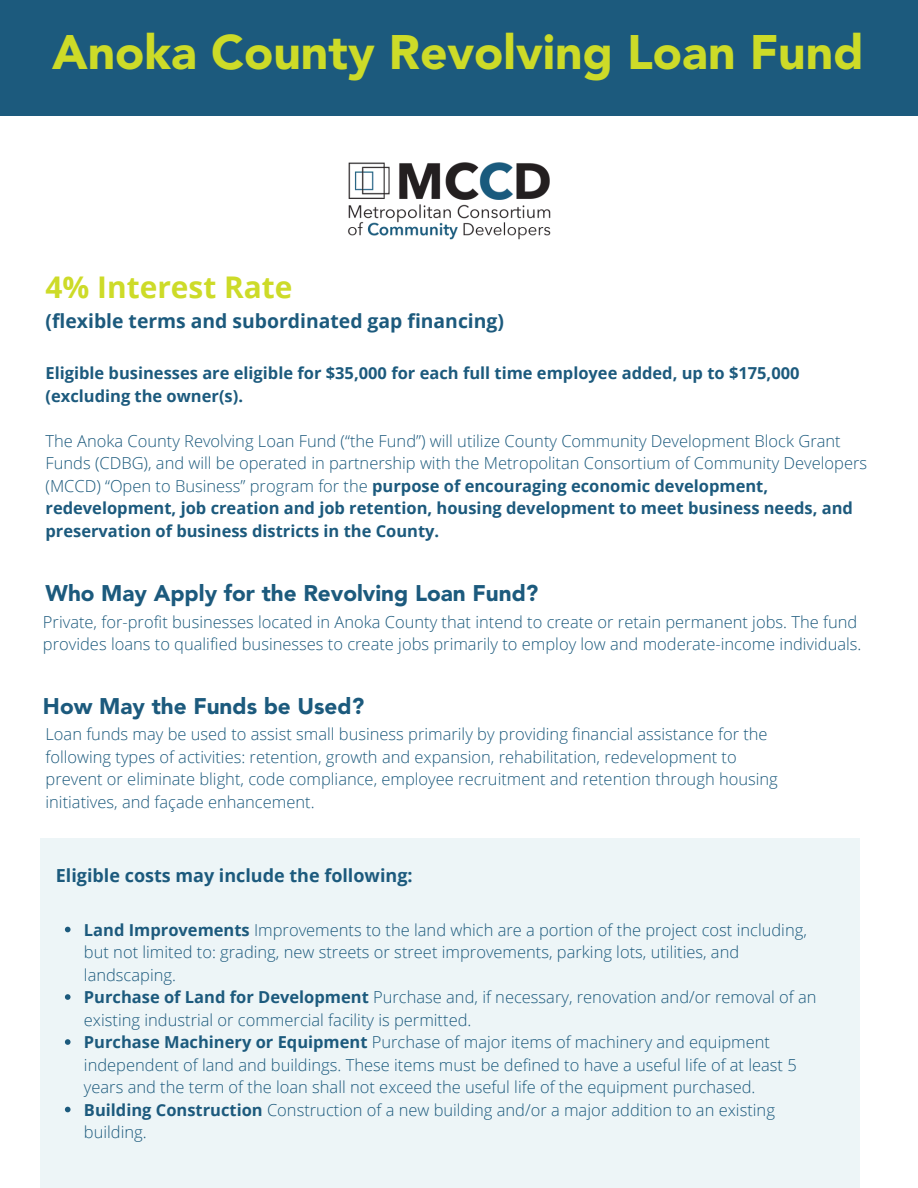
<style>
.page{position:relative;width:918px;height:1188px;background:#fff}
.page>*{position:absolute;margin:0;border:0;box-sizing:border-box;transform-origin:0 0}
.t1{font:900 48px "Avenir LT Std";color:#cddb28}
.t2{font:700 29.85px "Open Sans";color:#cddb28}
.t3{font:900 22.5px "Avenir LT Std";color:#1c5a7d}
.t4{font:700 19.35px "Open Sans";color:#1c5a7d}
.t5{font:700 18px "Open Sans";color:#1c5a7d}
.t6{font:300 16.5px/22.5px "Open Sans";color:#1c5a7d}
.t7{font:700 16.5px/22.5px "Open Sans";color:#1c5a7d}
.s1{font-weight:700}
</style>
<div class="page">
<div style="left:0;top:0;width:918px;height:115px;background:#1c5a7d"></div>
<img style="left:348px;top:162px;width:203px;height:78px">
<div style="left:40px;top:839px;width:819px;height:349px;background:#edf5f7"></div>
<svg style="left:65px;top:927px;width:6px;height:5px"></svg>
<svg style="left:65px;top:994px;width:6px;height:6px"></svg>
<svg style="left:65px;top:1039px;width:6px;height:6px"></svg>
<svg style="left:65px;top:1107px;width:6px;height:5px"></svg>
<p class="t1" style="left:52px;top:33px;width:813px">Anoka County Revolving Loan Fund</p>
<p class="t2" style="left:46px;top:267px;width:248px">4% Interest Rate</p>
<p class="t4" style="left:46px;top:307px;width:460px">(flexible terms and subordinated gap financing)</p>
<p class="t7" style="left:46px;top:362px;width:756px">Eligible businesses are eligible for $35,000 for each full time employee added, up to $175,000 (excluding the owner(s).</p>
<p class="t6" style="left:46px;top:429px;width:823px">The Anoka County Revolving Loan Fund (“the Fund”) will utilize County Community Development Block Grant Funds (CDBG), and will be operated in partnership with the Metropolitan Consortium of Community Developers (MCCD) “Open to Business” program for the <span class="s1">purpose of encouraging economic development, redevelopment, job creation and job retention, housing development to meet business needs, and preservation of business districts in the County.</span></p>
<p class="t3" style="left:46px;top:584px;width:494px">Who May Apply for the Revolving Loan Fund?</p>
<p class="t6" style="left:43px;top:610px;width:820px">Private, for-profit businesses located in Anoka County that intend to create or retain permanent jobs. The fund provides loans to qualified businesses to create jobs primarily to employ low and moderate-income individuals.</p>
<p class="t3" style="left:43px;top:697px;width:323px">How May the Funds be Used?</p>
<p class="t6" style="left:46px;top:722px;width:734px">Loan funds may be used to assist small business primarily by providing financial assistance for the following types of activities: retention, growth and expansion, rehabilitation, redevelopment to prevent or eliminate blight, code compliance, employee recruitment and retention through housing initiatives, and façade enhancement.</p>
<p class="t5" style="left:56px;top:863px;width:358px">Eligible costs may include the following:</p>
<p class="t6" style="left:84px;top:918px;width:724px"><span class="s1">Land Improvements</span> Improvements to the land which are a portion of the project cost including, but not limited to: grading, new streets or street improvements, parking lots, utilities, and landscaping.</p>
<p class="t6" style="left:84px;top:986px;width:734px"><span class="s1">Purchase of Land for Development</span> Purchase and, if necessary, renovation and/or removal of an existing industrial or commercial facility is permitted.</p>
<p class="t6" style="left:84px;top:1031px;width:714px"><span class="s1">Purchase Machinery or Equipment</span> Purchase of major items of machinery and equipment independent of land and buildings. These items must be defined to have a useful life of at least 5 years and the term of the loan shall not exceed the useful life of the equipment purchased.</p>
<p class="t6" style="left:84px;top:1098px;width:693px"><span class="s1">Building Construction</span> Construction of a new building and/or a major addition to an existing building.</p>
</div>
